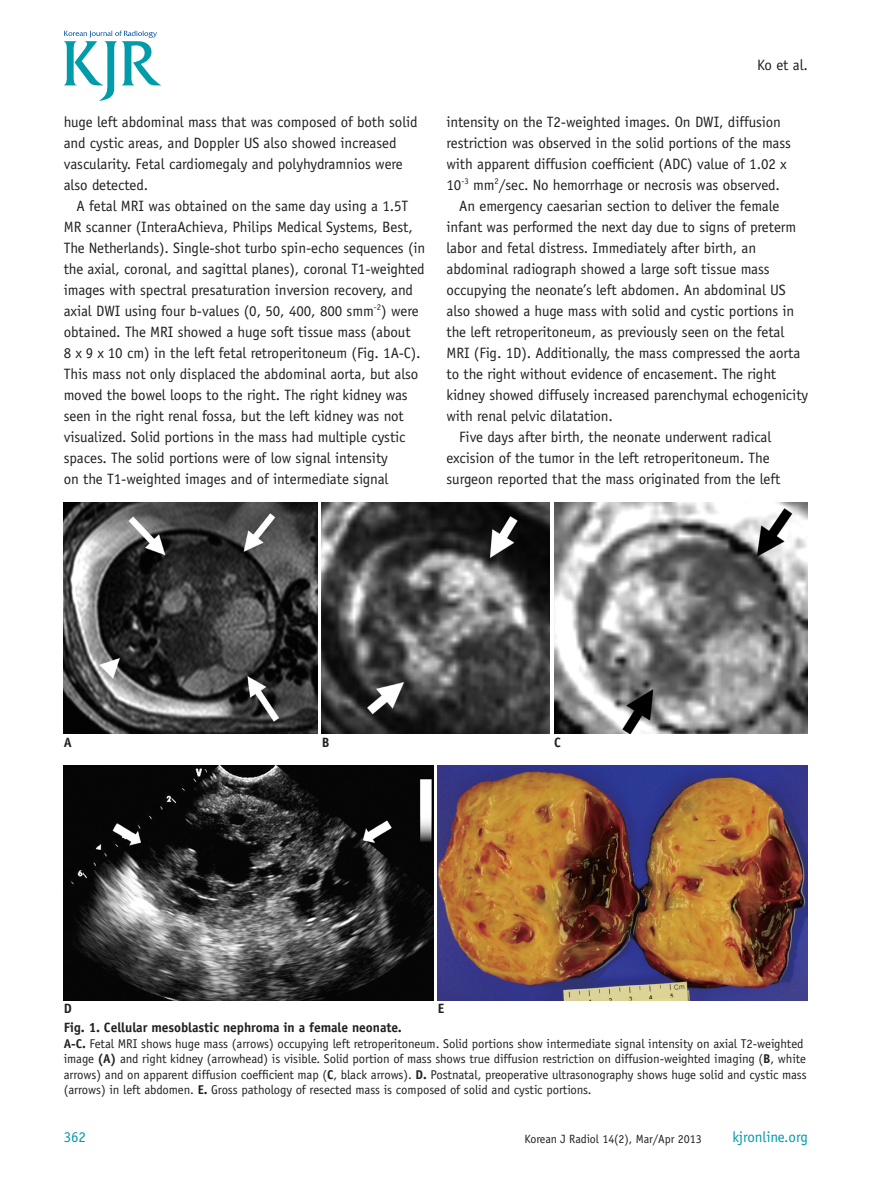
<style>
.page{position:relative;width:893px;height:1191px;background:#fff}
.page>*{position:absolute;margin:0;border:0;box-sizing:border-box;transform-origin:0 0}
.t1{font:15px/21px "Officina Sans Std";letter-spacing:-.005em;color:#231f20}
.t2{font:15px "Officina Sans Std";letter-spacing:-.005em;color:#009caa}
.t3{font:700 13.5px "Officina Sans Std";letter-spacing:-.005em;color:#231f20}
.t4{font:12.75px/15.3px "Officina Sans Std";letter-spacing:-.005em;color:#231f20}
.t5{font:12px "Officina Sans Std";letter-spacing:-.005em;color:#231f20}
.s1{font-weight:700}
</style>
<div class="page">
<svg style="left:64px;top:31px;width:97px;height:70px"></svg>
<img style="left:64px;top:503px;width:253px;height:231px">
<img style="left:64px;top:765px;width:370px;height:235px">
<img style="left:438px;top:765px;width:370px;height:235px">
<img style="left:322px;top:503px;width:228px;height:231px">
<img style="left:554px;top:503px;width:254px;height:231px">
<p class="t1" style="left:64px;top:112px;width:355px">huge left abdominal mass that was composed of both solid and cystic areas, and Doppler US also showed increased vascularity. Fetal cardiomegaly and polyhydramnios were also detected.</p>
<p class="t1" style="left:64px;top:196px;width:363px;text-indent:13px">A fetal MRI was obtained on the same day using a 1.5T MR scanner (InteraAchieva, Philips Medical Systems, Best, The Netherlands). Single-shot turbo spin-echo sequences (in the axial, coronal, and sagittal planes), coronal T1-weighted images with spectral presaturation inversion recovery, and axial DWI using four b-values (0, 50, 400, 800 smm<sup>-2</sup>) were obtained. The MRI showed a huge soft tissue mass (about<br>8 x 9 x 10 cm) in the left fetal retroperitoneum (Fig. 1A-C).<br>This mass not only displaced the abdominal aorta, but also moved the bowel loops to the right. The right kidney was seen in the right renal fossa, but the left kidney was not visualized. Solid portions in the mass had multiple cystic spaces. The solid portions were of low signal intensity<br>on the T1-weighted images and of intermediate signal</p>
<p class="t1" style="left:757px;top:54px;width:52px">Ko et al.</p>
<p class="t1" style="left:446px;top:112px;width:336px">intensity on the T2-weighted images. On DWI, diffusion</p>
<p class="t1" style="left:446px;top:133px;width:346px">restriction was observed in the solid portions of the mass</p>
<p class="t1" style="left:446px;top:154px;width:342px">with apparent diffusion coefficient (ADC) value of 1.02 x</p>
<p class="t1" style="left:446px;top:175px;width:335px">10<sup>-3</sup> mm<sup>2</sup>/sec. No hemorrhage or necrosis was observed.</p>
<p class="t1" style="left:459px;top:196px;width:322px">An emergency caesarian section to deliver the female</p>
<p class="t1" style="left:446px;top:217px;width:351px">infant was performed the next day due to signs of preterm</p>
<p class="t1" style="left:446px;top:238px;width:311px">labor and fetal distress. Immediately after birth, an</p>
<p class="t1" style="left:446px;top:259px;width:325px">abdominal radiograph showed a large soft tissue mass</p>
<p class="t1" style="left:446px;top:280px;width:341px">occupying the neonate’s left abdomen. An abdominal US</p>
<p class="t1" style="left:446px;top:301px;width:349px">also showed a huge mass with solid and cystic portions in</p>
<p class="t1" style="left:446px;top:322px;width:339px">the left retroperitoneum, as previously seen on the fetal</p>
<p class="t1" style="left:446px;top:343px;width:355px">MRI (Fig. 1D). Additionally, the mass compressed the aorta</p>
<p class="t1" style="left:446px;top:364px;width:331px">to the right without evidence of encasement. The right</p>
<p class="t1" style="left:446px;top:385px;width:363px">kidney showed diffusely increased parenchymal echogenicity</p>
<p class="t1" style="left:446px;top:406px;width:168px">with renal pelvic dilatation.</p>
<p class="t1" style="left:459px;top:427px;width:314px">Five days after birth, the neonate underwent radical</p>
<p class="t1" style="left:446px;top:448px;width:325px">excision of the tumor in the left retroperitoneum. The</p>
<p class="t1" style="left:446px;top:469px;width:335px">surgeon reported that the mass originated from the left</p>
<p class="t3" style="left:64px;top:733px;width:10px">A</p>
<p class="t3" style="left:322px;top:733px;width:9px">B</p>
<p class="t3" style="left:554px;top:733px;width:8px">C</p>
<p class="t3" style="left:64px;top:999px;width:10px">D</p>
<p class="t3" style="left:438px;top:999px;width:8px">E</p>
<p class="t3" style="left:64px;top:1019px;width:339px">Fig. 1. Cellular mesoblastic nephroma in a female neonate.</p>
<p class="t4" style="left:64px;top:1036px;width:744px"><span class="s1">A-C.</span> Fetal MRI shows huge mass (arrows) occupying left retroperitoneum. Solid portions show intermediate signal intensity on axial T2-weighted image <span class="s1">(A)</span> and right kidney (arrowhead) is visible. Solid portion of mass shows true diffusion restriction on diffusion-weighted imaging (<span class="s1">B</span>, white arrows) and on apparent diffusion coefficient map (<span class="s1">C</span>, black arrows). <span class="s1">D.</span> Postnatal, preoperative ultrasonography shows huge solid and cystic mass (arrows) in left abdomen. <span class="s1">E.</span> Gross pathology of resected mass is composed of solid and cystic portions.</p>
<p class="t2" style="left:64px;top:1128px;width:24px">362</p>
<p class="t5" style="left:524px;top:1132px;width:179px">Korean J Radiol 14(2), Mar/Apr 2013</p>
<p class="t2" style="left:732px;top:1128px;width:77px">kjronline.org</p>
</div>
